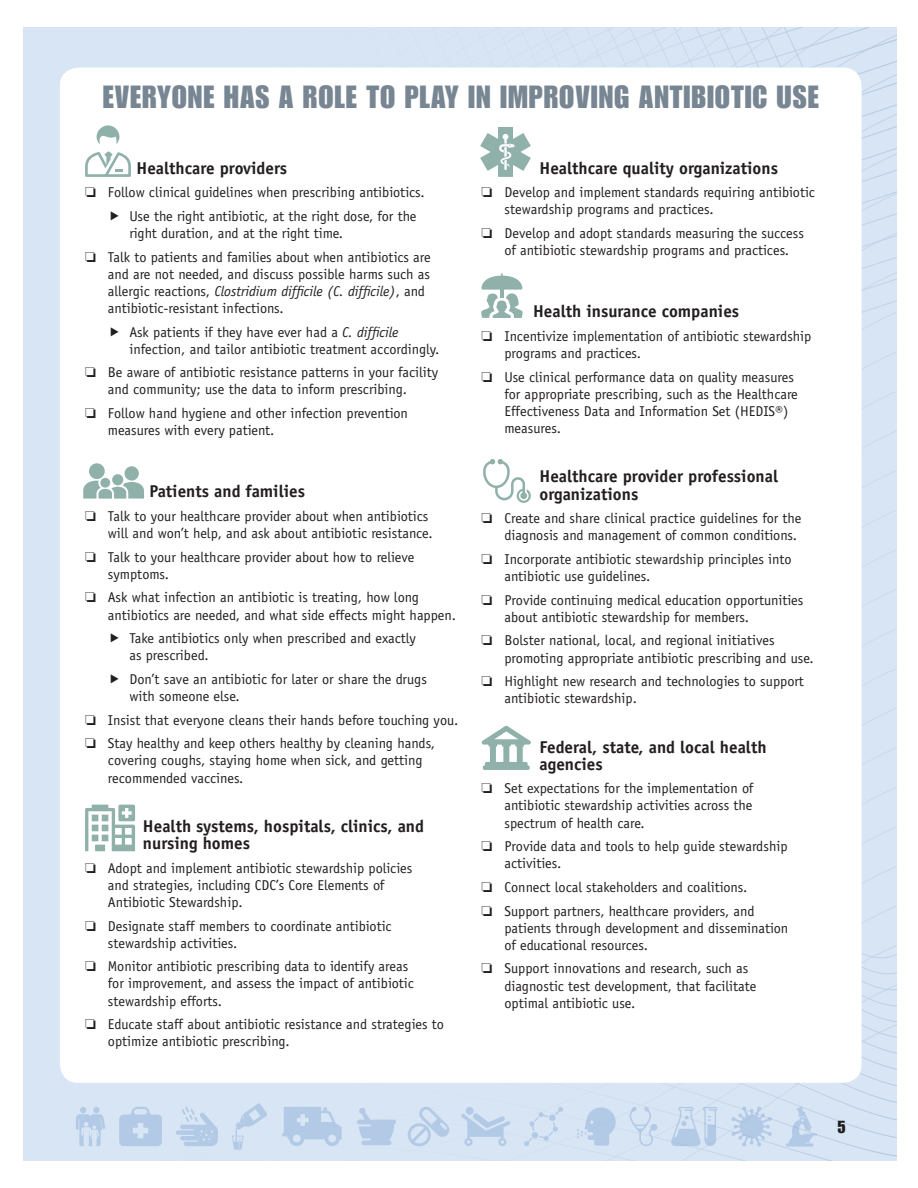
<style>
.page{position:relative;width:918px;height:1188px;background:#fff}
.page>*{position:absolute;margin:0;border:0;box-sizing:border-box;transform-origin:0 0}
.t1{font:31.5px "Impact LT Std";letter-spacing:.03em;color:#778692}
.t2{font:700 17.1px/17.1px "Officina Sans Std";color:#231f20}
.t3{font:17.1px "Impact LT Std";color:#231f20}
.t4{font:14.25px/17.1px "Officina Sans Std";color:#231f20}
.s1{font-style:italic}
</style>
<div class="page">
<div style="left:23px;top:28px;width:873px;height:1132px;background:#d8e5f4"></div>
<div style="left:60px;top:68px;width:802px;height:1015px;background:#fff;border-radius:19px"></div>
<svg style="left:85px;top:805px;width:50px;height:46px"></svg>
<svg style="left:480px;top:127px;width:51px;height:50px"></svg>
<svg style="left:97px;top:125px;width:22px;height:19px"></svg>
<svg style="left:85px;top:151px;width:46px;height:26px"></svg>
<div style="left:112px;top:474px;width:11px;height:11px;background:#90b1aa;border-radius:50%"></div>
<svg style="left:83px;top:481px;width:61px;height:18px"></svg>
<div style="left:100px;top:478px;width:10px;height:10px;background:#90b1aa;border-radius:50%"></div>
<div style="left:125px;top:466px;width:14px;height:15px;background:#90b1aa;border-radius:50%"></div>
<div style="left:89px;top:463px;width:16px;height:16px;background:#90b1aa;border-radius:50%"></div>
<svg style="left:481px;top:726px;width:50px;height:44px"></svg>
<svg style="left:481px;top:273px;width:42px;height:45px"></svg>
<svg style="left:483px;top:459px;width:48px;height:44px"></svg>
<h1 class="t1" style="left:103px;top:79px;width:717px">EVERYONE HAS A ROLE TO PLAY IN IMPROVING ANTIBIOTIC USE</h1>
<p class="t2" style="left:137px;top:159px;width:152px">Healthcare providers</p>
<p class="t4" style="left:129px;top:181px;width:297px;line-height:23.5px;text-indent:-44px">❏ Follow clinical guidelines when prescribing antibiotics .<br>Use the right antibiotic, at the right dose, for the</p>
<p class="t4" style="left:85px;top:221px;width:347px;line-height:23.5px;text-indent:44px">right duration, and at the right time .<br>❏ Talk to patients and families about when antibiotics are</p>
<p class="t4" style="left:108px;top:265px;width:323px">and are not needed, and discuss possible harms such as allergic reactions, <span class="s1">Clostridium difficile (C. difficile)</span>, and antibiotic-resistant infections .</p>
<p class="t4" style="left:129px;top:323px;width:312px">Ask patients if they have ever had a <span class="s1">C. difficile </span>infection, and tailor antibiotic treatment accordingly .</p>
<p class="t4" style="left:85px;top:364px;width:355px;text-align:center">❏ Be aware of antibiotic resistance patterns in your facility and community; use the data to inform prescribing .</p>
<p class="t4" style="left:108px;top:405px;width:302px;text-indent:-23px">❏ Follow hand hygiene and other infection prevention measures with every patient .</p>
<p class="t2" style="left:149px;top:483px;width:157px">Patients and families</p>
<p class="t4" style="left:85px;top:508px;width:349px;text-align:right">❏ Talk to your healthcare provider about when antibiotics will and won’t help, and ask about antibiotic resistance .</p>
<p class="t4" style="left:108px;top:548px;width:308px;text-indent:-23px">❏ Talk to your healthcare provider about how to relieve symptoms .</p>
<p class="t4" style="left:108px;top:589px;width:350px;text-indent:-23px">❏ Ask what infection an antibiotic is treating, how long antibiotics are needed, and what side effects might happen .</p>
<p class="t4" style="left:129px;top:630px;width:288px">Take antibiotics only when prescribed and exactly as prescribed .</p>
<p class="t4" style="left:129px;top:671px;width:299px">Don’t save an antibiotic for later or share the drugs with someone else .</p>
<p class="t4" style="left:85px;top:708px;width:375px;line-height:23.5px">❏ Insist that everyone cleans their hands before touching you . ❏ Stay healthy and keep others healthy by cleaning hands,</p>
<p class="t4" style="left:108px;top:752px;width:316px">covering coughs, staying home when sick, and getting recommended vaccines .</p>
<p class="t2" style="left:143px;top:817px;width:283px">Health systems, hospitals, clinics, and nursing homes</p>
<p class="t4" style="left:108px;top:859px;width:306px;text-indent:-23px">❏ Adopt and implement antibiotic stewardship policies and strategies, including CDC’s Core Elements of<br>Antibiotic Stewardship .</p>
<p class="t4" style="left:108px;top:917px;width:285px;text-indent:-23px">❏ Designate staff members to coordinate antibiotic stewardship activities .</p>
<p class="t4" style="left:108px;top:958px;width:307px;text-indent:-23px">❏ Monitor antibiotic prescribing data to identify areas for improvement, and assess the impact of antibiotic stewardship efforts .</p>
<p class="t4" style="left:108px;top:1016px;width:338px;text-indent:-23px">❏ Educate staff about antibiotic resistance and strategies to optimize antibiotic prescribing .</p>
<p class="t2" style="left:540px;top:159px;width:240px">Healthcare quality organizations</p>
<p class="t4" style="left:505px;top:184px;width:312px;text-indent:-23px">❏ Develop and implement standards requiring antibiotic stewardship programs and practices .</p>
<p class="t4" style="left:482px;top:225px;width:324px;text-align:center">❏ Develop and adopt standards measuring the success of antibiotic stewardship programs and practices .</p>
<p class="t2" style="left:533px;top:303px;width:208px">Health insurance companies</p>
<p class="t4" style="left:505px;top:328px;width:308px;text-indent:-23px">❏ Incentivize implementation of antibiotic stewardship programs and practices .</p>
<p class="t4" style="left:505px;top:368px;width:295px;text-indent:-23px">❏ Use clinical performance data on quality measures for appropriate prescribing, such as the Healthcare Effectiveness Data and Information Set (HEDIS®) measures .</p>
<p class="t2" style="left:540px;top:468px;width:240px">Healthcare provider professional organizations</p>
<p class="t4" style="left:482px;top:510px;width:321px;text-align:right">❏ Create and share clinical practice guidelines for the diagnosis and management of common conditions .</p>
<p class="t4" style="left:505px;top:551px;width:289px;text-indent:-23px">❏ Incorporate antibiotic stewardship principles into antibiotic use guidelines .</p>
<p class="t4" style="left:505px;top:591px;width:300px;text-indent:-23px">❏ Provide continuing medical education opportunities about antibiotic stewardship for members .</p>
<p class="t4" style="left:505px;top:632px;width:311px;text-indent:-23px">❏ Bolster national, local, and regional initiatives promoting appropriate antibiotic prescribing and use .</p>
<p class="t4" style="left:505px;top:673px;width:301px;text-indent:-23px">❏ Highlight new research and technologies to support antibiotic stewardship .</p>
<p class="t2" style="left:540px;top:738px;width:229px">Federal, state, and local health agencies</p>
<p class="t4" style="left:505px;top:780px;width:250px;text-align:justify;text-indent:-23px">❏ Set expectations for the implementation of antibiotic stewardship activities across the spectrum of health care .</p>
<p class="t4" style="left:505px;top:838px;width:285px;text-indent:-23px">❏ Provide data and tools to help guide stewardship activities .</p>
<p class="t4" style="left:482px;top:875px;width:274px;line-height:23.5px">❏ Connect local stakeholders and coalitions . ❏ Support partners, healthcare providers, and</p>
<p class="t4" style="left:505px;top:919px;width:285px">patients through development and dissemination of educational resources .</p>
<p class="t4" style="left:505px;top:960px;width:254px;text-indent:-23px">❏ Support innovations and research, such as diagnostic test development, that facilitate optimal antibiotic use .</p>
<p class="t3" style="left:837px;top:1117px;width:10px">5</p>
</div>
